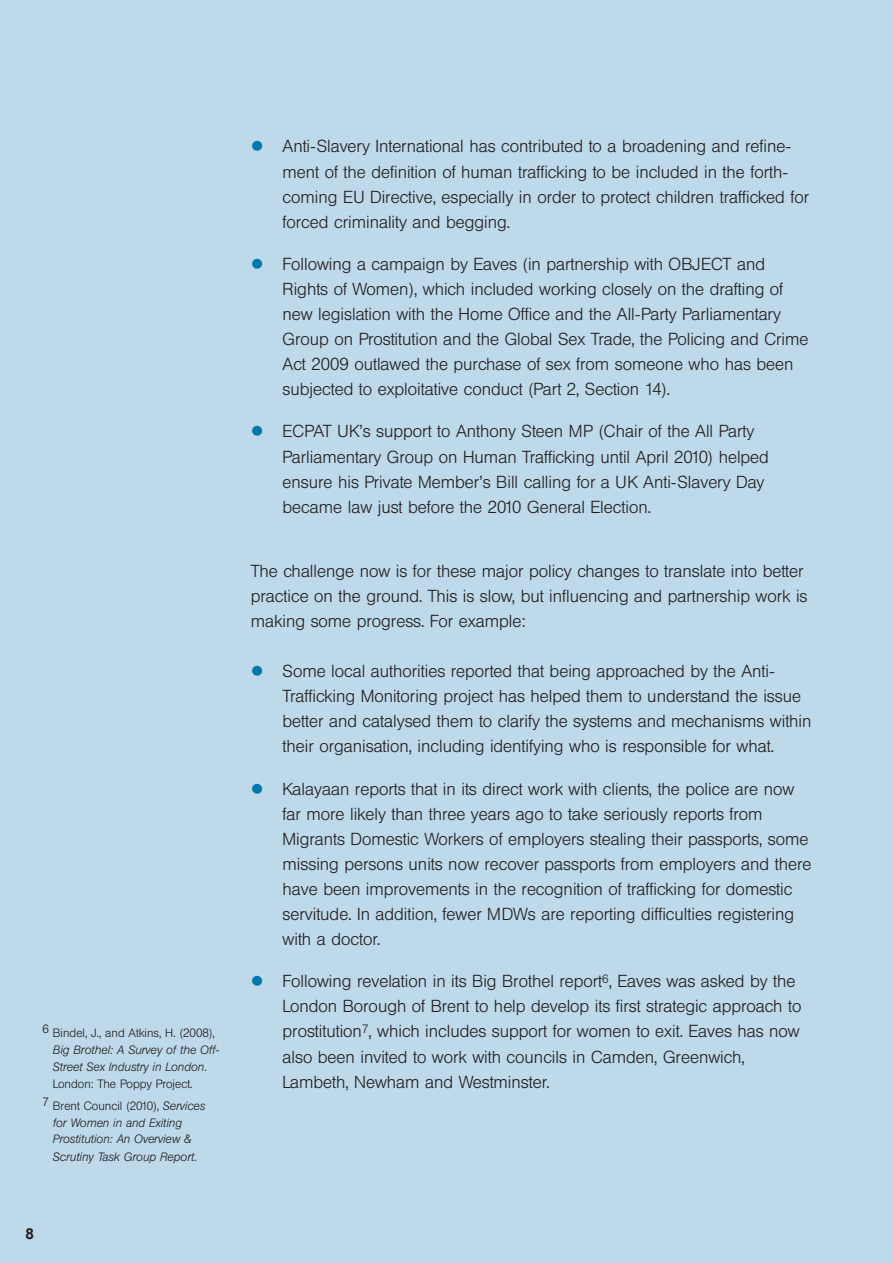
<style>
.page{position:relative;width:893px;height:1263px;background:#bdd9ea}
.page>*{position:absolute;margin:0;border:0;box-sizing:border-box;transform-origin:0 0}
.t1{font:300 17.25px/25px "Helvetica BQ";color:#231f20}
.t2{font:500 15px "Helvetica BQ";color:#231f20}
.t3{font:italic 300 12px/17px "Helvetica BQ";color:#231f20}
.t4{font:300 12px "Helvetica BQ";color:#231f20}
.s1{font-style:normal}
.s2{color:#0078ae}
</style>
<div class="page">
<p class="t4" style="left:43px;top:1026px;width:174px">6 Bindel, J., and Atkins, H. (2008),</p>
<p class="t3" style="left:53px;top:1041px;width:168px;line-height:17.4px">Big Brothel: A Survey of the Off-<br>Street Sex Industry in London<span class="s1">.<br>London: The Poppy Project.</span></p>
<p class="t3" style="left:53px;top:1097px;width:154px;text-indent:-10px"><sup>7</sup> <span class="s1">Brent Council (2010),</span> Services for Women in and Exiting<br>Prostitution: An Overview &amp;<br>Scrutiny Task Group Report<span class="s1">.</span></p>
<p class="t2" style="left:26px;top:1225px;width:10px">8</p>
<p class="t1" style="left:283px;top:134px;width:528px;text-indent:-32px"><span class="s2">●</span> Anti-Slavery International has contributed to a broadening and refine&shy;ment of the definition of human trafficking to be included in the forth&shy;coming EU Directive, especially in order to protect children trafficked for forced criminality and begging.</p>
<p class="t1" style="left:283px;top:251px;width:527px;text-indent:-32px"><span class="s2">●</span> Following a campaign by Eaves (in partnership with OBJECT and Rights of Women), which included working closely on the drafting of new legislation with the Home Office and the All-Party Parliamentary Group on Prostitution and the Global Sex Trade, the Policing and Crime Act 2009 outlawed the purchase of sex from someone who has been subjected to exploitative conduct (Part 2, Section 14).</p>
<p class="t1" style="left:283px;top:419px;width:488px;text-indent:-32px"><span class="s2">●</span> ECPAT UK’s support to Anthony Steen MP (Chair of the All Party Parliamentary Group on Human Trafficking until April 2010) helped ensure his Private Member’s Bill calling for a UK Anti-Slavery Day became law just before the 2010 General Election.</p>
<p class="t1" style="left:251px;top:558px;width:558px">The challenge now is for these major policy changes to translate into better practice on the ground. This is slow, but influencing and partnership work is making some progress. For example:</p>
<p class="t1" style="left:283px;top:658px;width:530px;text-indent:-32px"><span class="s2">●</span> Some local authorities reported that being approached by the Anti-Trafficking Monitoring project has helped them to understand the issue better and catalysed them to clarify the systems and mechanisms within their organisation, including identifying who is responsible for what.</p>
<p class="t1" style="left:283px;top:776px;width:530px;text-indent:-32px"><span class="s2">●</span> Kalayaan reports that in its direct work with clients, the police are now far more likely than three years ago to take seriously reports from Migrants Domestic Workers of employers stealing their passports, some missing persons units now recover passports from employers and there have been improvements in the recognition of trafficking for domestic servitude. In addition, fewer MDWs are reporting difficulties registering with a doctor.</p>
<p class="t1" style="left:283px;top:968px;width:520px;text-indent:-32px"><span class="s2">●</span> Following revelation in its Big Brothel report<sup>6</sup>, Eaves was asked by the London Borough of Brent to help develop its first strategic approach to prostitution<sup>7</sup>, which includes support for women to exit. Eaves has now also been invited to work with councils in Camden, Greenwich, Lambeth, Newham and Westminster.</p>
</div>
